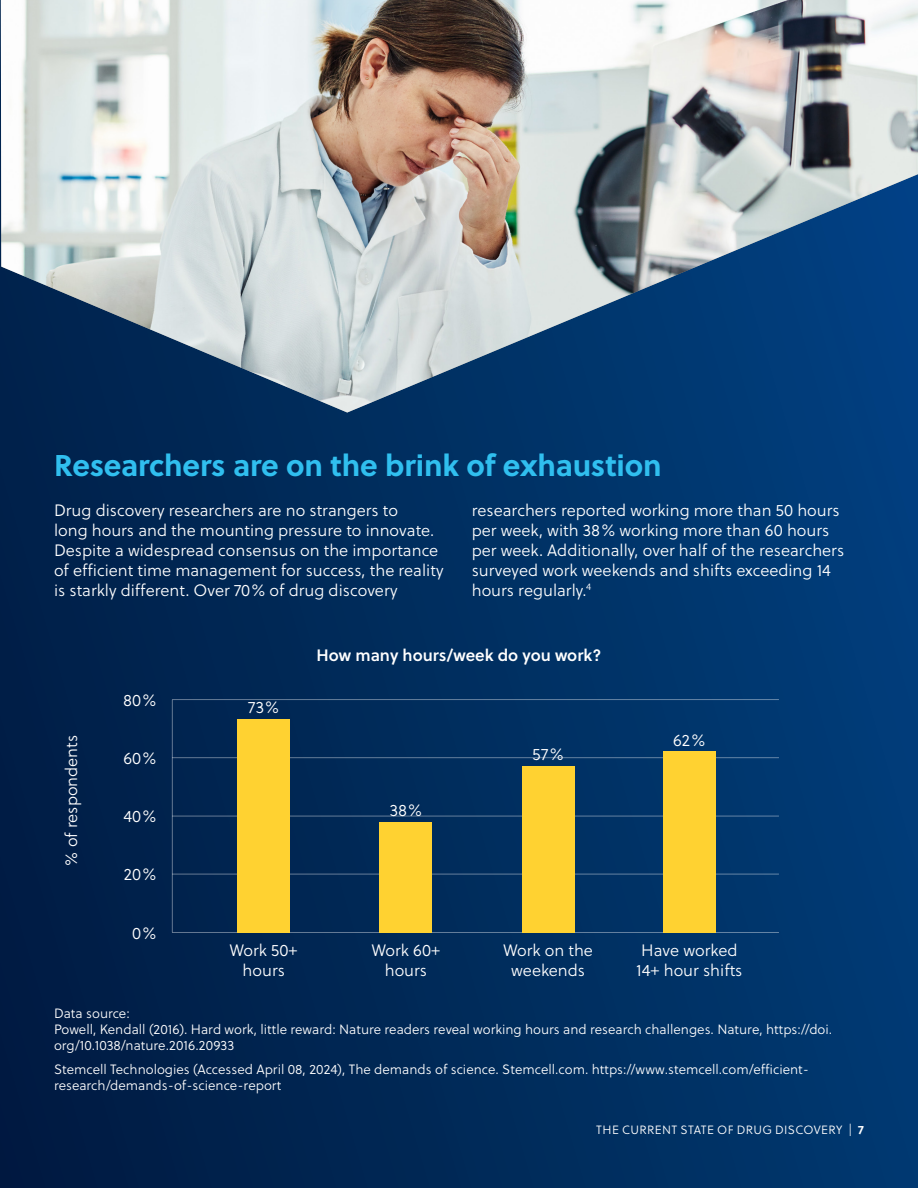
<style>
.page{position:relative;width:918px;height:1188px;background:#fff}
.page>*{position:absolute;margin:0;border:0;box-sizing:border-box;transform-origin:0 0}
.Heading_1{font:700 30px "Soleil";letter-spacing:-.005em;color:#30bfef}
.Body_Copy{font:16.5px/19.8px "Soleil Lt";color:#fff;text-align:center}
.Body_Copy-2{font:16.5px "Soleil Sb";color:#fff}
.t1{font:13.5px/16.2px "Soleil Lt";color:#fff}
.t2{font:12px "Soleil Lt";letter-spacing:.03em;color:#fff}
.s1{font-family:"Soleil";font-weight:700}
</style>
<div class="page">
<div style="left:0;top:0;width:918px;height:1188px;background:linear-gradient(to right,#001d44,#003d78)"></div>
<hr style="left:172px;top:874px;width:607px;height:1px;background:#fff">
<hr style="left:172px;top:932px;width:607px;height:1px;background:#fff">
<hr style="left:172px;top:816px;width:607px;height:1px;background:#fff">
<hr style="left:172px;top:757px;width:607px;height:1px;background:#fff">
<hr style="left:172px;top:699px;width:607px;height:1px;background:#fff">
<hr style="left:172px;top:700px;width:1px;height:232px;background:#fff">
<div style="left:238px;top:719px;width:52px;height:214px;background:#ffd231"></div>
<div style="left:522px;top:766px;width:52px;height:167px;background:#ffd231"></div>
<div style="left:663px;top:752px;width:53px;height:181px;background:#ffd231"></div>
<div style="left:380px;top:822px;width:52px;height:111px;background:#ffd231"></div>
<img style="left:1px;top:0;width:917px;height:413px">
<p class="Heading_1" style="left:54px;top:442px;width:609px">Researchers are on the brink of exhaustion</p>
<p class="Body_Copy" style="left:54px;top:501px;width:391px;text-align:left">Drug discovery researchers are no strangers to<br>long hours and the mounting pressure to innovate.<br>Despite a widespread consensus on the importance of efficient time management for success, the reality is starkly different. Over 70% of drug discovery</p>
<p class="Body_Copy" style="left:472px;top:501px;width:374px;text-align:left">researchers reported working more than 50 hours per week, with 38% working more than 60 hours per week. Additionally, over half of the researchers surveyed work weekends and shifts exceeding 14 hours regularly.<sup>4</sup></p>
<p class="Body_Copy" style="left:62px;top:866px;width:132px;rotate:-90deg">% of respondents</p>
<p class="Body_Copy" style="left:123px;top:691px;width:35px">80%</p>
<p class="Body_Copy" style="left:123px;top:749px;width:35px">60%</p>
<p class="Body_Copy" style="left:123px;top:807px;width:35px">40%</p>
<p class="Body_Copy" style="left:124px;top:865px;width:34px">20%</p>
<p class="Body_Copy" style="left:132px;top:924px;width:26px">0%</p>
<p class="Body_Copy" style="left:248px;top:698px;width:33px">73%</p>
<p class="Body_Copy-2" style="left:317px;top:645px;width:286px">How many hours/week do you work?</p>
<p class="Body_Copy" style="left:390px;top:801px;width:34px">38%</p>
<p class="Body_Copy" style="left:533px;top:745px;width:33px">57%</p>
<p class="Body_Copy" style="left:673px;top:731px;width:34px">62%</p>
<p class="Body_Copy" style="left:230px;top:941px;width:69px">Work 50+ hours</p>
<p class="Body_Copy" style="left:503px;top:941px;width:91px">Work on the weekends</p>
<p class="Body_Copy" style="left:372px;top:941px;width:70px">Work 60+ hours</p>
<p class="Body_Copy" style="left:636px;top:941px;width:108px">Have worked<br>14+ hour shifts</p>
<p class="t1" style="left:54px;top:1005px;width:77px">Data source:</p>
<p class="t1" style="left:54px;top:1022px;width:780px">Powell, Kendall (2016). Hard work, little reward: Nature readers reveal working hours and research challenges. Nature, https://doi. org/10.1038/nature.2016.20933</p>
<p class="t1" style="left:54px;top:1062px;width:757px">Stemcell Technologies (Accessed April 08, 2024), The demands of science. Stemcell.com. https://www.stemcell.com/efficient&shy;research/demands-of-science-report</p>
<p class="t2" style="left:596px;top:1123px;width:269px">THE CURRENT STATE OF DRUG DISCOVERY | <span class="s1">7</span></p>
</div>
